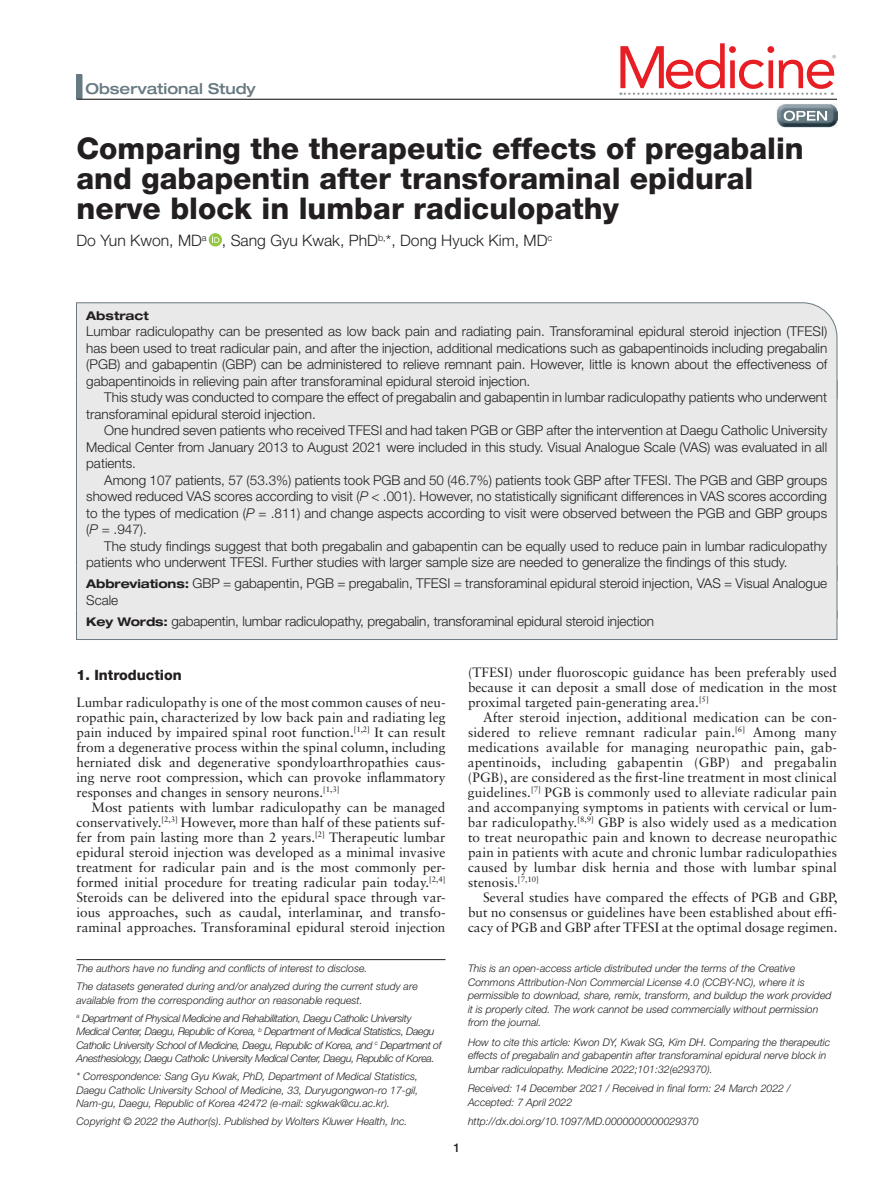
<style>
.page{position:relative;width:891px;height:1188px;background:#fff}
.page>*{position:absolute;margin:0;border:0;box-sizing:border-box;transform-origin:0 0}
.t1{font:59.4px "Avenir";letter-spacing:-.06em;color:#e71e24}
.t2{font:800 30px/30px "Helvetica Neue LT Std";color:#231f20}
.t3{font:300 15.75px "Helvetica Neue LT Std";color:#231f20}
.t4{font:500 expanded 15px "Helvetica Neue LT Std";color:#667981}
.t5{font:800 14.25px "Helvetica Neue LT Std";color:#231f20}
.t6{font:13.5px/15px "Sabon LT Std";color:#231f20;text-align:justify}
.t7{font:300 13.5px/16.5px "Helvetica Neue LT Std";color:#231f20;text-align:justify}
.t8{font:700 expanded 12px "Helvetica Neue LT Std";color:#231f20}
.t9{font:500 12px "Helvetica Neue LT Std";color:#231f20}
.t10{font:italic 300 10.5px/13.5px "Helvetica Neue LT Std";color:#231f20}
.t11{font:italic 300 10.5px/13.5px "Helvetica Neue LT Std";letter-spacing:-.03em;color:#231f20}
.t12{font:500 10.35px "Akzidenz Grotesk BE";color:#909295}
.s1{font-style:italic}
.s2{font-weight:700;font-stretch:expanded;font-size:12px}
</style>
<div class="page">
<div style="left:76px;top:74px;width:6px;height:25px;background:#677981"></div>
<hr style="left:76px;top:99px;width:761px;height:1px;background:#231f20">
<img style="left:776px;top:104px;width:61px;height:24px">
<svg style="left:784px;top:111px;width:43px;height:10px"></svg>
<svg style="left:620px;top:93px;width:213px;height:2px"></svg>
<div style="left:76px;top:302px;width:762px;height:98px;background:#e9e9e9"></div>
<div style="left:76px;top:379px;width:761px;height:203px;background:#e9e9e9"></div>
<div style="left:76px;top:565px;width:761px;height:54px;background:#e9e9e9"></div>
<div style="left:76px;top:610px;width:761px;height:30px;background:#e9e9e9"></div>
<div style="left:76px;top:610px;width:761px;height:30px;border:1px solid #677981"></div>
<div style="left:209px;top:233px;width:13px;height:13px;background:#93c73e;border-radius:50%"></div>
<svg style="left:212px;top:236px;width:7px;height:7px"></svg>
<hr style="left:76px;top:959px;width:370px;height:1px;background:#231f20">
<p class="t4" style="left:86px;top:80px;width:172px">Observational Study</p>
<h1 class="t1" style="left:615px;top:33px;width:223px">Medicine</h1>
<p class="t12" style="left:832px;top:52px;width:6px">®</p>
<h2 class="t2" style="left:76px;top:134px;width:729px">Comparing the therapeutic effects of pregabalin and gabapentin after transforaminal epidural nerve block in lumbar radiculopathy</h2>
<p class="t3" style="left:76px;top:231px;width:477px">Do Yun Kwon, MD<sup>a</sup> , Sang Gyu Kwak, PhD<sup>b,</sup>*, Dong Hyuck Kim, MD<sup>c</sup></p>
<p class="t8" style="left:86px;top:308px;width:64px">Abstract</p>
<p class="t7" style="left:86px;top:323px;width:743px">Lumbar radiculopathy can be presented as low back pain and radiating pain. Transforaminal epidural steroid injection (TFESI) has been used to treat radicular pain, and after the injection, additional medications such as gabapentinoids including pregabalin (PGB) and gabapentin (GBP) can be administered to relieve remnant pain. However, little is known about the effectiveness of gabapentinoids in relieving pain after transforaminal epidural steroid injection.</p>
<p class="t7" style="left:86px;top:389px;width:742px;text-indent:18px">This study was conducted to compare the effect of pregabalin and gabapentin in lumbar radiculopathy patients who underwent transforaminal epidural steroid injection.</p>
<p class="t7" style="left:86px;top:422px;width:743px;text-indent:18px">One hundred seven patients who received TFESI and had taken PGB or GBP after the intervention at Daegu Catholic University Medical Center from January 2013 to August 2021 were included in this study. Visual Analogue Scale (VAS) was evaluated in all patients.</p>
<p class="t7" style="left:86px;top:472px;width:743px;text-indent:18px">Among 107 patients, 57 (53.3%) patients took PGB and 50 (46.7%) patients took GBP after TFESI. The PGB and GBP groups showed reduced VAS scores according to visit (<span class="s1">P</span> &lt; .001). However, no statistically signific<span class="s1">a</span>nt differences in VAS scores according to the types of medication (<span class="s1">P</span> = .811) and change aspects according to visit were observed between the PGB and GBP groups (<span class="s1">P</span> = .947).</p>
<p class="t7" style="left:86px;top:538px;width:742px;text-indent:18px">The study findings suggest that both pregabalin and gabapentin can be equally used to reduce pain in lumbar radiculopathy patients who underwent TFESI. Further studies with larger sample size are needed to generalize the findings of this study.</p>
<p class="t7" style="left:86px;top:575px;width:743px"><span class="s2">Abbreviations:</span> GBP = gabapentin, PGB = pregabalin, TFESI = transforaminal epidural steroid injection, VAS = Visual Analogue<br>Scale</p>
<p class="t7" style="left:86px;top:613px;width:569px"><span class="s2">Key Words:</span> gabapentin, lumbar radiculopathy, pregabalin, transforaminal epidural steroid injection</p>
<p class="t5" style="left:76px;top:666px;width:107px">1. Introduction</p>
<p class="t6" style="left:76px;top:695px;width:371px">Lumbar radiculopathy is one of the most common causes of neu&shy;ropathic pain, characterized by low back pain and radiating leg pain induced by impaired spinal root function.<sup>[1,2]</sup> It can result from a degenerative process within the spinal column, including herniated disk and degenerative spondyloarthropathies caus&shy;ing nerve root compression, which can provoke inflammatory responses and changes in sensory neurons.<sup>[1,3]</sup></p>
<p class="t6" style="left:76px;top:800px;width:371px;text-indent:15px">Most patients with lumbar radiculopathy can be managed conservatively.<sup>[2,3]</sup> However, more than half of these patients suf&shy;fer from pain lasting more than 2 years.<sup>[2]</sup> Therapeutic lumbar epidural steroid injection was developed as a minimal invasive treatment for radicular pain and is the most commonly per&shy;formed initial procedure for treating radicular pain today.<sup>[2,4] </sup>Steroids can be delivered into the epidural space through var&shy;ious approaches, such as caudal, interlaminar, and transfo&shy;raminal approaches. Transforaminal epidural steroid injection</p>
<p class="t6" style="left:468px;top:665px;width:371px">(TFESI) under fluoroscopic guidance has been preferably used because it can deposit a small dose of medication in the most proximal targeted pain-generating area.<sup>[5]</sup></p>
<p class="t6" style="left:468px;top:710px;width:371px;text-indent:15px">After steroid injection, additional medication can be con&shy;sidered to relieve remnant radicular pain.<sup>[6]</sup> Among many medications available for managing neuropathic pain, gab&shy;apentinoids, including gabapentin (GBP) and pregabalin (PGB), are considered as the first-line treatment in most clinical guidelines.<sup>[7]</sup> PGB is commonly used to alleviate radicular pain and accompanying symptoms in patients with cervical or lum&shy;bar radiculopathy.<sup>[8,9]</sup> GBP is also widely used as a medication to treat neuropathic pain and known to decrease neuropathic pain in patients with acute and chronic lumbar radiculopathies caused by lumbar disk hernia and those with lumbar spinal stenosis.<sup>[7,10]</sup></p>
<p class="t6" style="left:468px;top:890px;width:371px;text-indent:15px">Several studies have compared the effects of PGB and GBP, but no consensus or guidelines have been established about effi&shy;cacy of PGB and GBP after TFESI at the optimal dosage regimen.</p>
<p class="t10" style="left:76px;top:959px;width:343px;line-height:18px">The authors have no funding and conflicts of interest to disclose.<br>The datasets generated during and/or analyzed during the current study are</p>
<p class="t11" style="left:76px;top:991px;width:337px;line-height:18px">available from the corresponding author on reasonable request.<br><sup>a</sup> Department of Physical Medicine and Rehabilitation, Daegu Catholic University</p>
<p class="t11" style="left:76px;top:1024px;width:367px">Medical Center, Daegu, Republic of Korea, <sup>b</sup> Department of Medical Statistics, Daegu<br>Catholic University School of Medicine, Daegu, Republic of Korea, and <sup>c</sup> Department of<br>Anesthesiology, Daegu Catholic University Medical Center, Daegu, Republic of Korea.</p>
<p class="t10" style="left:76px;top:1069px;width:343px;text-align:justify">* Correspondence: Sang Gyu Kwak, PhD, Department of Medical Statistics, Daegu Catholic University School of Medicine, 33, Duryugongwon-ro 17-gil, Nam-gu, Daegu, Republic of Korea 42472 (e-mail: sgkwak@cu.ac.kr).</p>
<p class="t10" style="left:76px;top:1114px;width:333px">Copyright © 2022 the Author(s). Published by Wolters Kluwer Health, Inc.</p>
<p class="t9" style="left:453px;top:1140px;width:8px">1</p>
<p class="t10" style="left:468px;top:961px;width:365px">This is an open-access article distributed under the terms of the Creative Commons Attribution-Non Commercial License 4.0 (CCBY-NC), where it is permissible to download, share, remix, transform, and buildup the work provided it is properly cited. The work cannot be used commercially without permission from the journal.</p>
<p class="t10" style="left:468px;top:1035px;width:364px">How to cite this article: Kwon DY, Kwak SG, Kim DH. Comparing the therapeutic effects of pregabalin and gabapentin after transforaminal epidural nerve block in lumbar radiculopathy. Medicine 2022;101:32(e29370).</p>
<p class="t10" style="left:468px;top:1081px;width:324px">Received: 14 December 2021 / Received in final form: 24 March 2022 /<br>Accepted: 7 April 2022</p>
<p class="t10" style="left:468px;top:1114px;width:232px">http://dx.doi.org/10.1097/MD.0000000000029370</p>
</div>
